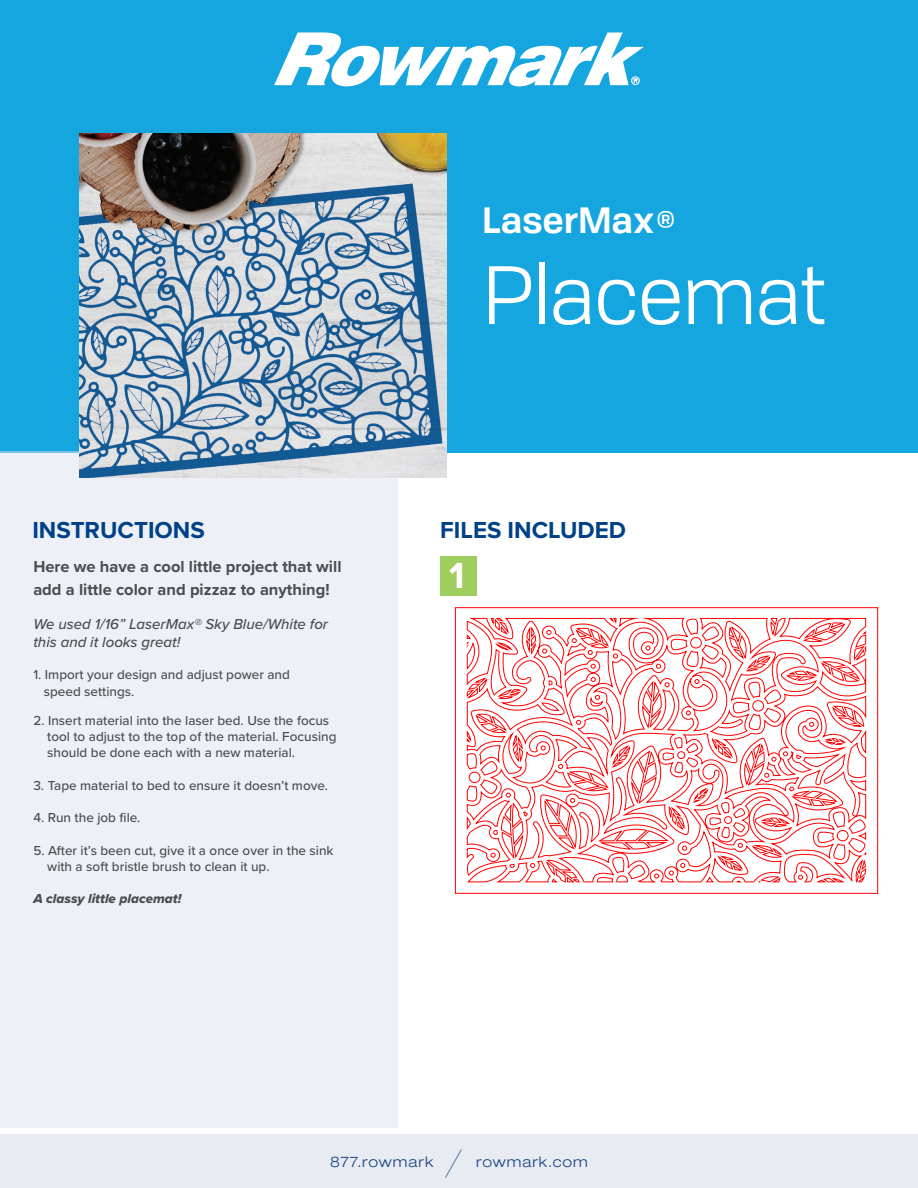
<style>
.page{position:relative;width:918px;height:1188px;background:#fff}
.page>*{position:absolute;margin:0;border:0;box-sizing:border-box;transform-origin:0 0}
.t1{font:81.3px "Tofino Personal";letter-spacing:-.02em;color:#fff}
.t2{font:700 37.8px "Proxima Nova";color:#fff}
.t3{font:200 expanded 37.65px "Helvetica Neue LT Std";color:#1a4382}
.t4{font:600 35.7px "Tofino Personal";letter-spacing:-.005em;color:#fff}
.t5{font:700 24px "Proxima Nova";color:#004187}
.t6{font:700 16.5px/22.5px "Proxima Nova";color:#4b4c4d}
.t7{font:italic 500 15px "Proxima Nova";color:#4b4c4d}
.t8{font:300 expanded 14.7px "Helvetica Neue LT Std";letter-spacing:.065em;color:#1a4382}
.t9{font:500 13.5px/16.2px "Proxima Nova";color:#4b4c4d}
.t10{font:13.5px "Proxima Nova Extrabld It";color:#4b4c4d}
</style>
<div class="page">
<div style="left:0;top:0;width:918px;height:453px;background:#16a6df"></div>
<svg style="left:274px;top:32px;width:370px;height:54px"></svg>
<div style="left:0;top:451px;width:397px;height:677px;background:#edf1f7"></div>
<div style="left:440px;top:556px;width:36px;height:40px;background:#a0ce5e"></div>
<img style="left:79px;top:133px;width:368px;height:345px">
<svg style="left:455px;top:608px;width:423px;height:285px"></svg>
<div style="left:0;top:1134px;width:918px;height:54px;background:#e8ecf2"></div>
<p class="t4" style="left:482px;top:192px;width:194px">LaserMax<sup>®</sup></p>
<p class="t1" style="left:482px;top:236px;width:345px">Placemat</p>
<p class="t5" style="left:32px;top:512px;width:174px">INSTRUCTIONS</p>
<p class="t5" style="left:440px;top:512px;width:187px">FILES INCLUDED</p>
<p class="t6" style="left:33px;top:555px;width:310px">Here we have a cool little project that will add a little color and pizzaz to anything!</p>
<p class="t7" style="left:33px;top:613px;width:296px">We used 1/16” LaserMax® Sky Blue/White for</p>
<p class="t7" style="left:33px;top:631px;width:149px">this and it looks great!</p>
<p class="t9" style="left:44px;top:666px;width:248px;text-indent:-10px">1. Import your design and adjust power and speed settings.</p>
<p class="t9" style="left:33px;top:712px;width:297px">2. Insert material into the laser bed. Use the focus</p>
<p class="t9" style="left:47px;top:728px;width:291px">tool to adjust to the top of the material. Focusing</p>
<p class="t9" style="left:47px;top:744px;width:249px">should be done each with a new material.</p>
<p class="t9" style="left:33px;top:777px;width:296px">3. Tape material to bed to ensure it doesn’t move.</p>
<p class="t9" style="left:33px;top:809px;width:109px">4. Run the job file.</p>
<p class="t9" style="left:33px;top:841px;width:302px">5. After it’s been cut, give it a once over in the sink</p>
<p class="t9" style="left:47px;top:858px;width:224px">with a soft bristle brush to clean it up.</p>
<p class="t10" style="left:33px;top:889px;width:150px">A classy little placemat!</p>
<p class="t2" style="left:449px;top:547px;width:17px">1</p>
<p class="t8" style="left:330px;top:1153px;width:105px">877.rowmark</p>
<p class="t3" style="left:446px;top:1142px;width:17px">/</p>
<p class="t8" style="left:476px;top:1153px;width:113px">rowmark.com</p>
</div>
